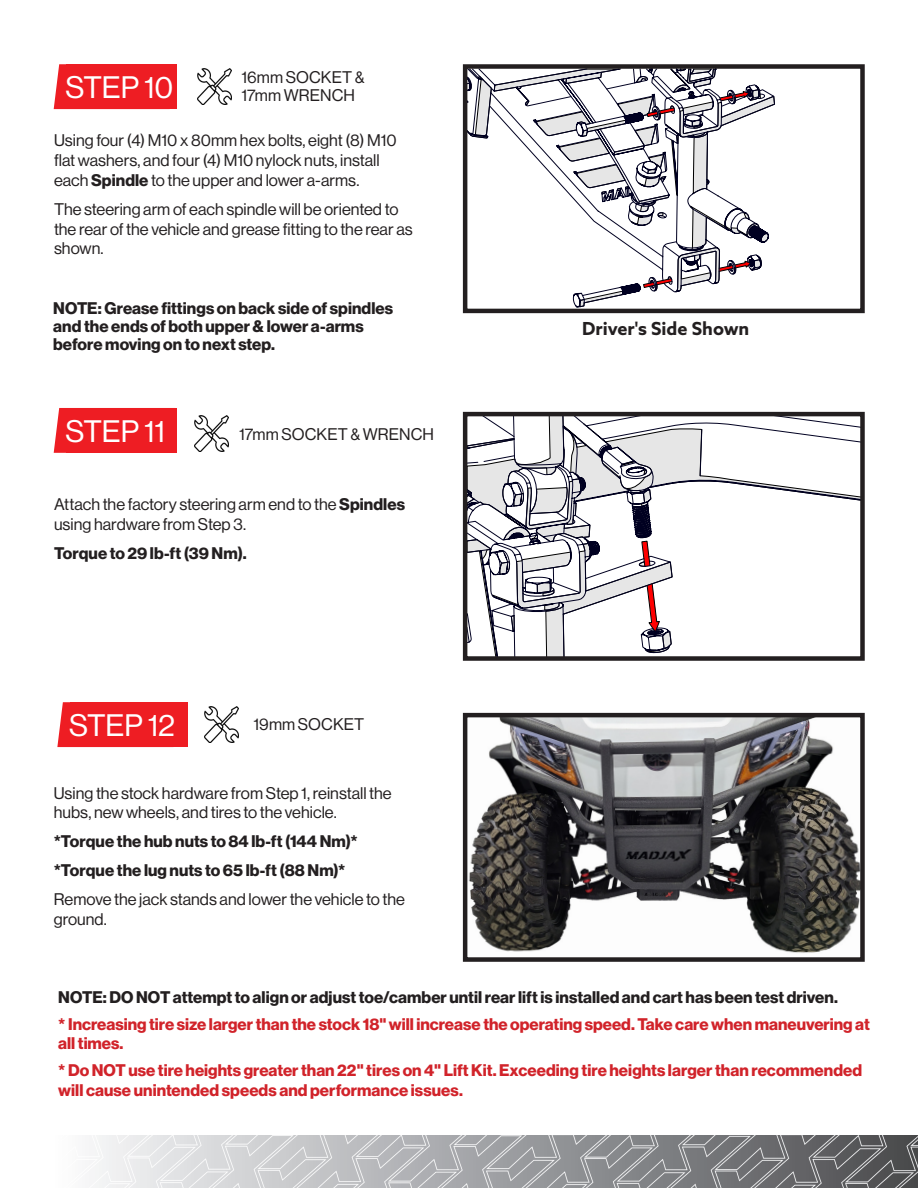
<style>
.page{position:relative;width:918px;height:1188px;background:#fff}
.page>*{position:absolute;margin:0;border:0;box-sizing:border-box;transform-origin:0 0}
.t1{font:30.45px "N Haas Grotesk DS Pro 55 Rg";color:#fff}
.t2{font:700 18px "Azo Sans";color:#231f20}
.t3{font:16.5px/19.8px "N Haas Grotesk DS Pro 55 Rg";color:#231f20}
.t4{font:16.5px/18px "N Haas Grotesk DS Pro 75 Bd";letter-spacing:.005em;color:#231f20}
.t5{font:16.5px/19.8px "N Haas Grotesk DS Pro 75 Bd";color:#d1232a}
.s1{font-family:"N Haas Grotesk DS Pro 75 Bd"}
</style>
<div class="page">
<img style="left:96px;top:1135px;width:822px;height:1px">
<img style="left:95px;top:1136px;width:823px;height:52px">
<svg style="left:572px;top:294px;width:55px;height:13px"></svg>
<svg style="left:574px;top:89px;width:201px;height:205px"></svg>
<svg style="left:574px;top:69px;width:187px;height:223px"></svg>
<svg style="left:468px;top:69px;width:243px;height:196px"></svg>
<div style="left:463px;top:64px;width:402px;height:249px;border:4px solid #231f20"></div>
<svg style="left:468px;top:417px;width:392px;height:239px"></svg>
<svg style="left:503px;top:417px;width:168px;height:239px"></svg>
<div style="left:463px;top:412px;width:402px;height:249px;border:4px solid #231f20"></div>
<img style="left:198px;top:68px;width:34px;height:36px">
<img style="left:195px;top:416px;width:34px;height:36px">
<svg style="left:54px;top:64px;width:13px;height:45px"></svg>
<div style="left:67px;top:64px;width:110px;height:45px;background:#ee1d23"></div>
<svg style="left:54px;top:408px;width:13px;height:45px"></svg>
<div style="left:67px;top:408px;width:110px;height:45px;background:#ee1d23"></div>
<img style="left:468px;top:718px;width:392px;height:235px">
<div style="left:463px;top:713px;width:402px;height:249px;border:4px solid #231f20"></div>
<img style="left:205px;top:706px;width:34px;height:36px">
<svg style="left:57px;top:702px;width:13px;height:45px"></svg>
<div style="left:70px;top:702px;width:118px;height:45px;background:#ee1d23"></div>
<p class="t1" style="left:65px;top:71px;width:110px">STEP 10</p>
<p class="t3" style="left:241px;top:67px;width:125px">16mm SOCKET &amp;</p>
<p class="t3" style="left:241px;top:85px;width:115px">17mm WRENCH</p>
<p class="t3" style="left:54px;top:131px;width:344px">Using four (4) M10 x 80mm hex bolts, eight (8) M10 flat washers, and four (4) M10 nylock nuts, install each <span class="s1">Spindle</span> to the upper and lower a-arms.</p>
<p class="t3" style="left:54px;top:199px;width:360px">The steering arm of each spindle will be oriented to the rear of the vehicle and grease fitting to the rear as shown.</p>
<p class="t4" style="left:53px;top:300px;width:341px">NOTE: Grease fittings on back side of spindles and the ends of both upper &amp; lower a-arms before moving on to next step.</p>
<p class="t1" style="left:65px;top:414px;width:101px">STEP 11</p>
<p class="t3" style="left:239px;top:425px;width:196px">17mm SOCKET &amp; WRENCH</p>
<p class="t3" style="left:54px;top:495px;width:353px">Attach the factory steering arm end to the <span class="s1">Spindles </span>using hardware from Step 3.</p>
<p class="t4" style="left:54px;top:544px;width:194px">Torque to 29 lb-ft (39 Nm).</p>
<p class="t1" style="left:69px;top:709px;width:108px">STEP 12</p>
<p class="t3" style="left:253px;top:714px;width:112px">19mm SOCKET</p>
<p class="t3" style="left:54px;top:783px;width:339px">Using the stock hardware from Step 1, reinstall the hubs, new wheels, and tires to the vehicle.</p>
<p class="t4" style="left:54px;top:833px;width:306px">*Torque the hub nuts to 84 lb-ft (144 Nm)*</p>
<p class="t4" style="left:54px;top:861px;width:293px">*Torque the lug nuts to 65 lb-ft (88 Nm)*</p>
<p class="t3" style="left:54px;top:889px;width:353px">Remove the jack stands and lower the vehicle to the ground.</p>
<p class="t2" style="left:582px;top:317px;width:169px">Driver's Side Shown</p>
<p class="t4" style="left:58px;top:989px;width:781px">NOTE: DO NOT attempt to align or adjust toe/camber until rear lift is installed and cart has been test driven.</p>
<p class="t5" style="left:58px;top:1014px;width:813px">* Increasing tire size larger than the stock 18" will increase the operating speed. Take care when maneuvering at all times.</p>
<p class="t5" style="left:58px;top:1061px;width:805px">* Do NOT use tire heights greater than 22" tires on 4" Lift Kit. Exceeding tire heights larger than recommended will cause unintended speeds and performance issues.</p>
</div>
